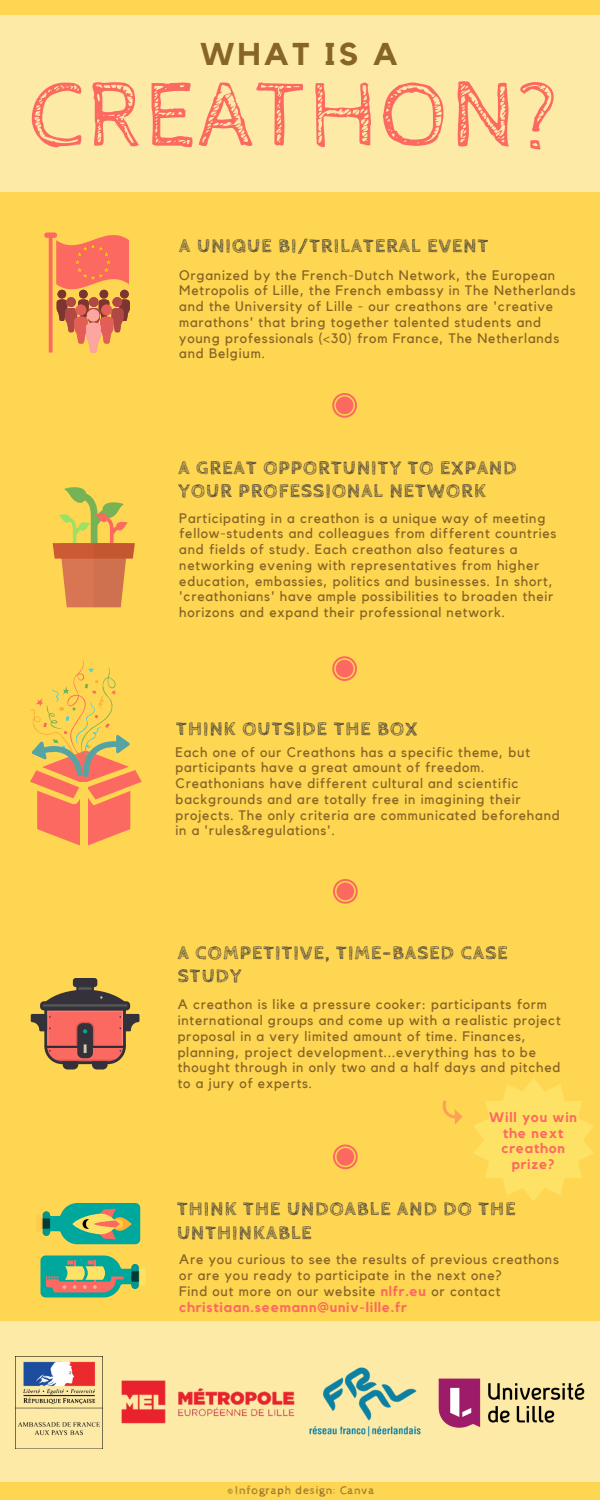
<style>
.page{position:relative;width:600px;height:1500px;background:#fed651}
.page>*{position:absolute;margin:0;border:0;box-sizing:border-box;transform-origin:0 0}
.t1{font:94.3px "Cabin Sketch";letter-spacing:.04em;color:#fc6960}
.t2{font:700 31.4px "Kollektif";letter-spacing:.1em;color:#876427}
.t3{font:700 19.7px/23.2px "Cabin Sketch";letter-spacing:.06em;color:#34313a}
.t4{font:13.8px/15.8px "Kollektif";letter-spacing:.06em;color:#876427}
.t5{font:700 13.8px/15.8px "Kollektif";letter-spacing:.06em;color:#fc6960;text-align:center}
.t6{font:11.8px "Cabin Sketch";letter-spacing:.06em;color:#876427}
.s1{font-weight:700;color:#fc6960}
</style>
<div class="page">
<svg style="left:474px;top:1078px;width:120px;height:123px"></svg>
<div style="left:0;top:15px;width:600px;height:177px;background:#feeaa7"></div>
<div style="left:0;top:1322px;width:600px;height:160px;background:#feeaa7"></div>
<div style="left:44px;top:232px;width:13px;height:6px;background:#fc6960;border-radius:3px"></div>
<svg style="left:31px;top:978px;width:108px;height:92px"></svg>
<svg style="left:56px;top:233px;width:74px;height:120px"></svg>
<div style="left:87px;top:309px;width:12px;height:12px;background:#fda59f;border-radius:50%"></div>
<svg style="left:30px;top:660px;width:112px;height:186px"></svg>
<img style="left:309px;top:1367px;width:112px;height:70px">
<svg style="left:41px;top:1256px;width:104px;height:42px;background:#7da87b"></svg>
<svg style="left:332px;top:393px;width:25px;height:25px"></svg>
<svg style="left:332px;top:656px;width:25px;height:25px"></svg>
<svg style="left:333px;top:879px;width:25px;height:25px"></svg>
<svg style="left:333px;top:1144px;width:25px;height:25px"></svg>
<svg style="left:41px;top:1203px;width:99px;height:42px;background:#60ae7f"></svg>
<svg style="left:442px;top:1100px;width:21px;height:25px"></svg>
<svg style="left:53px;top:487px;width:82px;height:120px"></svg>
<img style="left:438px;top:1378px;width:147px;height:50px">
<img style="left:121px;top:1380px;width:174px;height:44px">
<img style="left:15px;top:1356px;width:88px;height:93px">
<h2 class="t2" style="left:200px;top:39px;width:199px">WHAT IS A</h2>
<h1 class="t1" style="left:30px;top:62px;width:533px">CREATHON?</h1>
<h3 class="t3" style="left:179px;top:234px;width:311px">A UNIQUE BI/TRILATERAL EVENT</h3>
<p class="t4" style="left:179px;top:267px;width:398px">Organized by the French-Dutch Network, the European Metropolis of Lille, the French embassy in The Netherlands and the University of Lille - our creathons are 'creative marathons' that bring together talented students and young professionals (&lt;30) from France, The Netherlands and Belgium.</p>
<h3 class="t3" style="left:178px;top:456px;width:340px">A GREAT OPPORTUNITY TO EXPAND<br>YOUR PROFESSIONAL NETWORK</h3>
<p class="t4" style="left:179px;top:510px;width:379px">Participating in a creathon is a unique way of meeting fellow-students and colleagues from different countries and fields of study. Each creathon also features a networking evening with representatives from higher education, embassies, politics and businesses. In short, 'creathonians' have ample possibilities to broaden their horizons and expand their professional network.</p>
<h3 class="t3" style="left:176px;top:717px;width:242px">THINK OUTSIDE THE BOX</h3>
<p class="t4" style="left:176px;top:744px;width:386px">Each one of our Creathons has a specific theme, but participants have a great amount of freedom.<br>Creathonians have different cultural and scientific backgrounds and are totally free in imagining their projects. The only criteria are communicated beforehand in a 'rules&amp;regulations'.</p>
<h3 class="t3" style="left:178px;top:942px;width:331px">A COMPETITIVE, TIME-BASED CASE<br>STUDY</h3>
<p class="t4" style="left:178px;top:997px;width:385px">A creathon is like a pressure cooker: participants form international groups and come up with a realistic project proposal in a very limited amount of time. Finances, planning, project development...everything has to be thought through in only two and a half days and pitched to a jury of experts.</p>
<p class="t5" style="left:489px;top:1110px;width:89px">Will you win the next creathon prize?</p>
<h3 class="t3" style="left:177px;top:1198px;width:340px">THINK THE UNDOABLE AND DO THE<br>UNTHINKABLE</h3>
<p class="t4" style="left:179px;top:1252px;width:381px">Are you curious to see the results of previous creathons or are you ready to participate in the next one?<br>Find out more on our website <span class="s1">nlfr.eu</span> or contact <span class="s1">christiaan.seemann@univ-lille.fr</span></p>
<p class="t6" style="left:227px;top:1484px;width:149px">©Infograph design: Canva</p>
</div>
